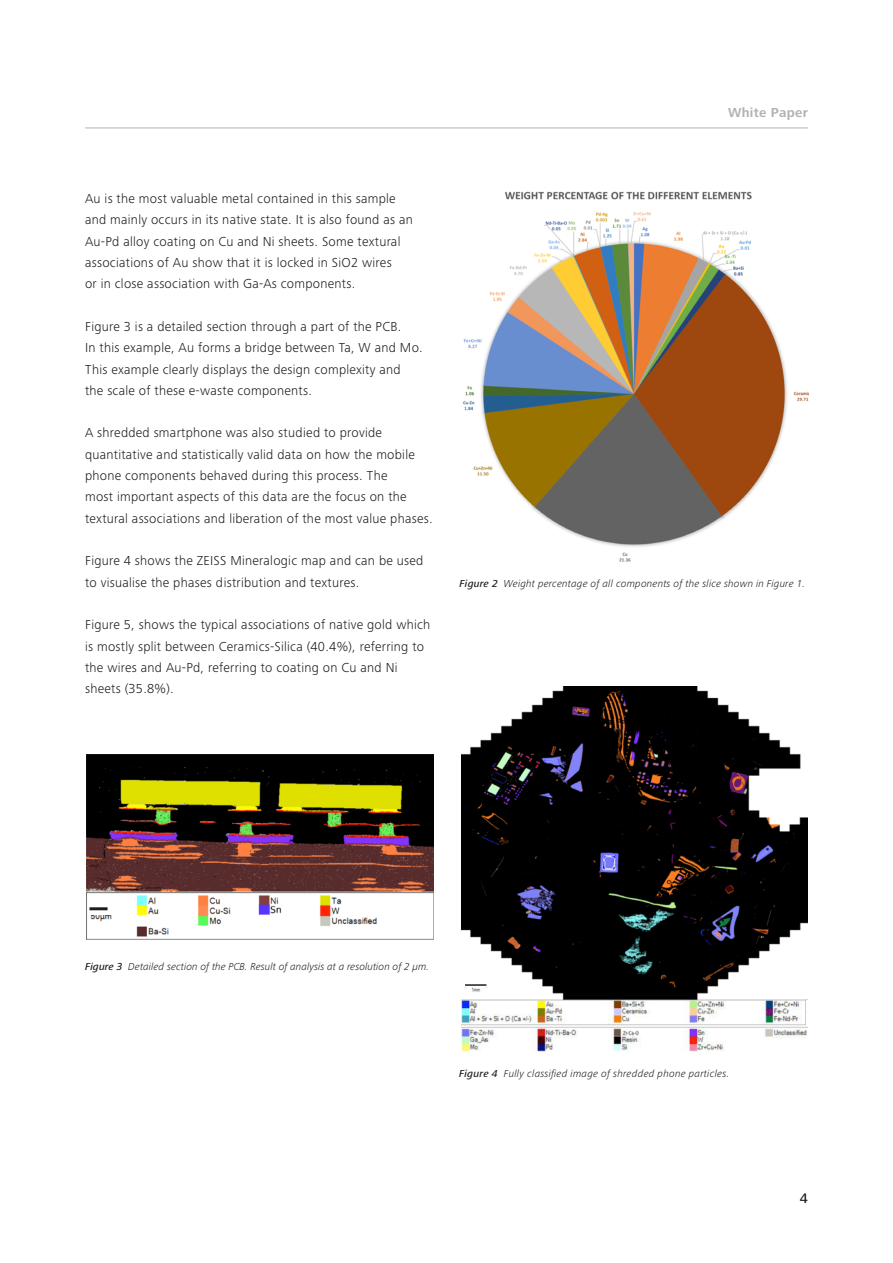
<style>
.page{position:relative;width:893px;height:1263px;background:#fff}
.page>*{position:absolute;margin:0;border:0;box-sizing:border-box;transform-origin:0 0}
.t1{font:500 14.25px "Zeiss Frutiger Next Pro";color:#1d1d1b}
.t2{font:300 13.5px/21.3px "Zeiss Frutiger Next Pro";letter-spacing:.02em;color:#1d1d1b}
.t3{font:700 13.5px "Zeiss Frutiger Next Pro";letter-spacing:.02em;color:#b3b2b2}
.t4{font:italic 300 10.5px "Zeiss Frutiger Next Pro";letter-spacing:.015em;color:#1d1d1b}
.s1{font-weight:500}
</style>
<div class="page">
<hr style="left:85px;top:128px;width:723px;height:1px;background:#b3b2b2">
<img style="left:461px;top:686px;width:346px;height:365px">
<div style="left:462px;top:977px;width:28px;height:9px;background:#fff"></div>
<img style="left:86px;top:755px;width:348px;height:184px">
<svg style="left:88px;top:905px;width:28px;height:9px"></svg>
<img style="left:463px;top:191px;width:346px;height:371px">
<hr style="left:89px;top:907px;width:19px;height:3px;background:#1d1d1b">
<hr style="left:465px;top:984px;width:21px;height:2px;background:#1d1d1b">
<p class="t3" style="left:728px;top:105px;width:81px">White Paper</p>
<p class="t2" style="left:85px;top:188px;width:329px">Au is the most valuable metal contained in this sample and mainly occurs in its native state. It is also found as an Au-Pd alloy coating on Cu and Ni sheets. Some textural associations of Au show that it is locked in SiO2 wires<br>or in close association with Ga-As components.</p>
<p class="t2" style="left:85px;top:316px;width:339px">Figure 3 is a detailed section through a part of the PCB.<br>In this example, Au forms a bridge between Ta, W and Mo.<br>This example clearly displays the design complexity and<br>the scale of these e-waste components.</p>
<p class="t2" style="left:85px;top:422px;width:349px">A shredded smartphone was also studied to provide quantitative and statistically valid data on how the mobile phone components behaved during this process. The<br>most important aspects of this data are the focus on the textural associations and liberation of the most value phases.</p>
<p class="t2" style="left:85px;top:550px;width:340px">Figure 4 shows the ZEISS Mineralogic map and can be used to visualise the phases distribution and textures.</p>
<p class="t2" style="left:85px;top:614px;width:347px">Figure 5, shows the typical associations of native gold which is mostly split between Ceramics-Silica (40.4%), referring to the wires and Au-Pd, referring to coating on Cu and Ni sheets (35.8%).</p>
<p class="t4" style="left:460px;top:577px;width:347px"><span class="s1">Figure 2</span> Weight percentage of all components of the slice shown in Figure 1.</p>
<p class="t4" style="left:85px;top:960px;width:346px"><span class="s1">Figure 3</span> Detailed section of the PCB. Result of analysis at a resolution of 2 μm.</p>
<p class="t4" style="left:459px;top:1067px;width:272px"><span class="s1">Figure 4</span> Fully classified image of shredded phone particles.</p>
<p class="t1" style="left:800px;top:1190px;width:10px">4</p>
</div>
